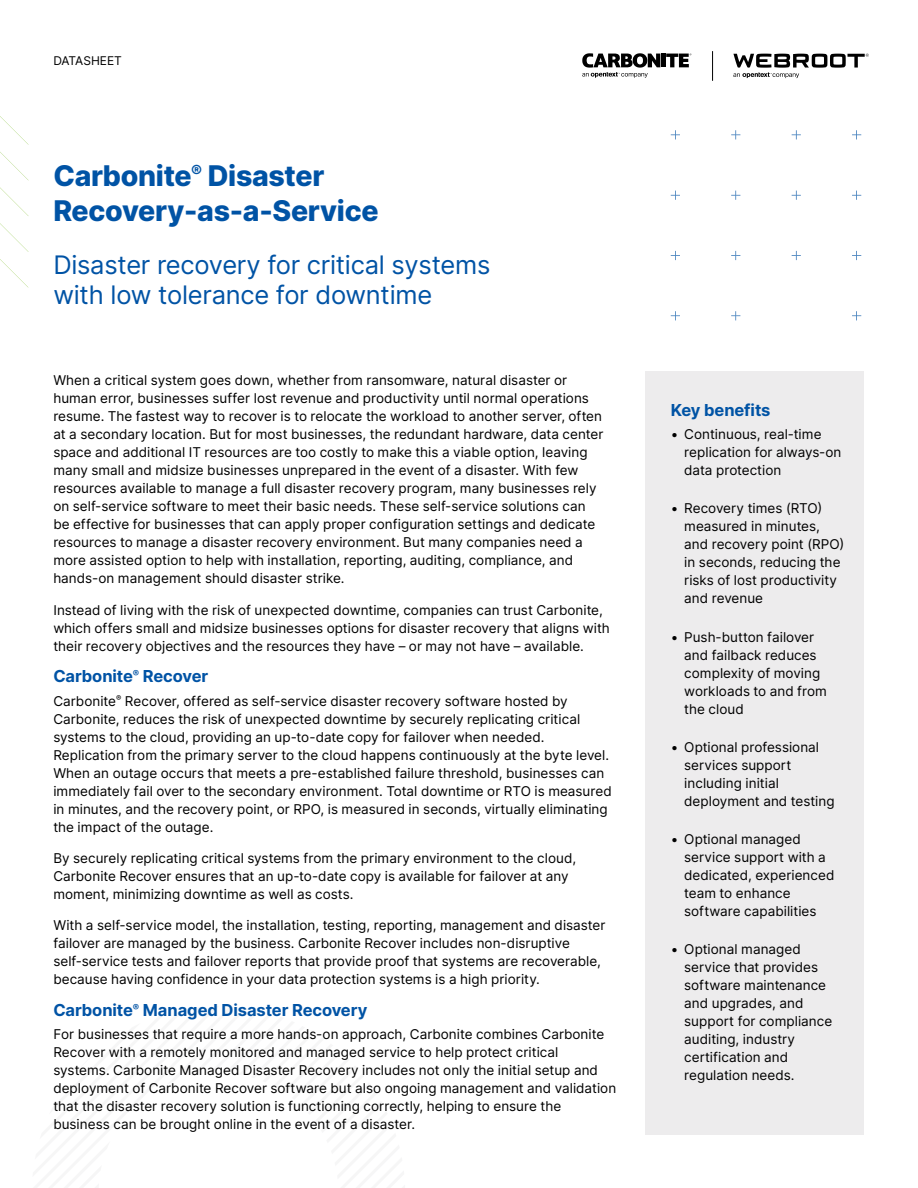
<style>
.page{position:relative;width:918px;height:1188px;background:#fff}
.page>*{position:absolute;margin:0;border:0;box-sizing:border-box;transform-origin:0 0}
.t1{font:800 28.5px/34.5px "Inter";letter-spacing:-.01em;color:#0053a5}
.t2{font:25.5px/30px "Inter";letter-spacing:-.01em;color:#0053a5}
.t3{font:700 16.5px "Inter";letter-spacing:-.005em;color:#0053a5}
.t4{font:13.5px/18px "Inter";color:#000}
.t5{font:12px "Inter";color:#000}
</style>
<div class="page">
<svg style="left:733px;top:54px;width:136px;height:24px"></svg>
<div style="left:661px;top:54px;width:5px;height:13px;background:#000"></div>
<svg style="left:666px;top:54px;width:25px;height:13px"></svg>
<svg style="left:582px;top:53px;width:78px;height:25px"></svg>
<hr style="left:712px;top:51px;width:1px;height:30px;background:#000">
<svg style="left:852px;top:130px;width:9px;height:9px"></svg>
<svg style="left:792px;top:130px;width:9px;height:9px"></svg>
<svg style="left:731px;top:130px;width:9px;height:9px"></svg>
<svg style="left:671px;top:130px;width:9px;height:9px"></svg>
<svg style="left:852px;top:191px;width:9px;height:9px"></svg>
<svg style="left:792px;top:191px;width:9px;height:9px"></svg>
<svg style="left:731px;top:191px;width:9px;height:9px"></svg>
<svg style="left:671px;top:191px;width:9px;height:9px"></svg>
<svg style="left:852px;top:251px;width:9px;height:9px"></svg>
<svg style="left:792px;top:251px;width:9px;height:9px"></svg>
<svg style="left:731px;top:251px;width:9px;height:9px"></svg>
<svg style="left:671px;top:251px;width:9px;height:9px"></svg>
<svg style="left:852px;top:311px;width:9px;height:9px"></svg>
<svg style="left:731px;top:311px;width:9px;height:9px"></svg>
<svg style="left:671px;top:311px;width:9px;height:9px"></svg>
<svg style="left:0;top:116px;width:29px;height:172px"></svg>
<div style="left:645px;top:372px;width:219px;height:763px;background:#edeced"></div>
<p class="t5" style="left:53px;top:52px;width:70px">DATASHEET</p>
<h1 class="t1" style="left:53px;top:158px;width:327px">Carbonite<sup>®</sup> Disaster<br>Recovery-as-a-Service</h1>
<h2 class="t2" style="left:53px;top:249px;width:439px">Disaster recovery for critical systems with low tolerance for downtime</h2>
<p class="t4" style="left:53px;top:371px;width:552px">When a critical system goes down, whether from ransomware, natural disaster or human error, businesses suffer lost revenue and productivity until normal operations resume. The fastest way to recover is to relocate the workload to another server, often at a secondary location. But for most businesses, the redundant hardware, data center space and additional IT resources are too costly to make this a viable option, leaving many small and midsize businesses unprepared in the event of a disaster. With few resources available to manage a full disaster recovery program, many businesses rely on self-service software to meet their basic needs. These self-service solutions can be effective for businesses that can apply proper configuration settings and dedicate resources to manage a disaster recovery environment. But many companies need a more assisted option to help with installation, reporting, auditing, compliance, and hands-on management should disaster strike.</p>
<p class="t4" style="left:53px;top:600px;width:558px">Instead of living with the risk of unexpected downtime, companies can trust Carbonite, which offers small and midsize businesses options for disaster recovery that aligns with their recovery objectives and the resources they have – or may not have – available.</p>
<p class="t3" style="left:53px;top:664px;width:156px">Carbonite<sup>®</sup> Recover</p>
<p class="t4" style="left:53px;top:691px;width:560px">Carbonite<sup>®</sup> Recover, offered as self-service disaster recovery software hosted by Carbonite, reduces the risk of unexpected downtime by securely replicating critical systems to the cloud, providing an up-to-date copy for failover when needed.<br>Replication from the primary server to the cloud happens continuously at the byte level.<br>When an outage occurs that meets a pre-established failure threshold, businesses can immediately fail over to the secondary environment. Total downtime or RTO is measured in minutes, and the recovery point, or RPO, is measured in seconds, virtually eliminating the impact of the outage.</p>
<p class="t4" style="left:53px;top:849px;width:524px">By securely replicating critical systems from the primary environment to the cloud,<br>Carbonite Recover ensures that an up-to-date copy is available for failover at any moment, minimizing downtime as well as costs.</p>
<p class="t4" style="left:53px;top:916px;width:554px">With a self-service model, the installation, testing, reporting, management and disaster failover are managed by the business. Carbonite Recover includes non-disruptive self-service tests and failover reports that provide proof that systems are recoverable, because having confidence in your data protection systems is a high priority.</p>
<p class="t3" style="left:53px;top:998px;width:316px">Carbonite<sup>®</sup> Managed Disaster Recovery</p>
<p class="t4" style="left:53px;top:1025px;width:564px">For businesses that require a more hands-on approach, Carbonite combines Carbonite Recover with a remotely monitored and managed service to help protect critical systems. Carbonite Managed Disaster Recovery includes not only the initial setup and deployment of Carbonite Recover software but also ongoing management and validation that the disaster recovery solution is functioning correctly, helping to ensure the business can be brought online in the event of a disaster.</p>
<p class="t3" style="left:671px;top:398px;width:101px">Key benefits</p>
<p class="t4" style="left:684px;top:425px;width:159px;text-indent:-14px">• Continuous, real-time replication for always-on data protection</p>
<p class="t4" style="left:684px;top:499px;width:162px;text-indent:-14px">• Recovery times (RTO) measured in minutes, and recovery point (RPO) in seconds, reducing the risks of lost productivity and revenue</p>
<p class="t4" style="left:684px;top:628px;width:144px;text-indent:-14px">• Push-button failover and failback reduces complexity of moving workloads to and from the cloud</p>
<p class="t4" style="left:684px;top:738px;width:152px;text-indent:-14px">• Optional professional services support including initial deployment and testing</p>
<p class="t4" style="left:684px;top:830px;width:152px;text-indent:-14px">• Optional managed service support with a dedicated, experienced team to enhance software capabilities</p>
<p class="t4" style="left:684px;top:940px;width:150px;text-indent:-14px">• Optional managed service that provides software maintenance and upgrades, and support for compliance auditing, industry certification and regulation needs.</p>
</div>
